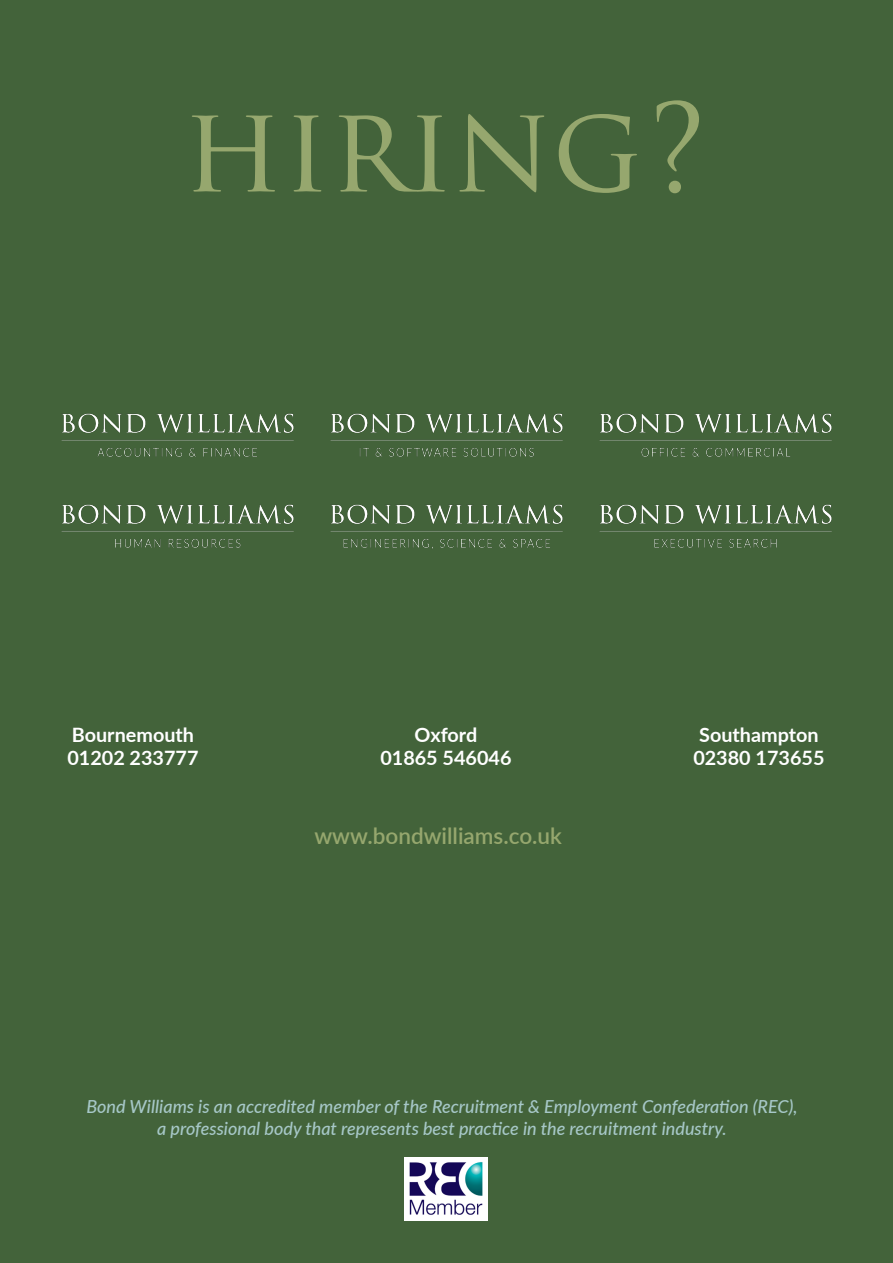
<style>
.page{position:relative;width:893px;height:1263px;background:#43633a}
.page>*{position:absolute;margin:0;border:0;box-sizing:border-box;transform-origin:0 0}
.t1{font:118.5px "Trajan Pro 3";color:#96a76e}
.t2{font:600 22.5px "Lato";color:#96a76e}
.t3{font:700 19.8px "Lato";color:#fff}
.t4{font:italic 500 18px/21.6px "Lato";color:#a6c7c7;text-align:center}
</style>
<div class="page">
<img style="left:405px;top:1157px;width:82px;height:63px">
<img style="left:61px;top:413px;width:233px;height:44px">
<img style="left:330px;top:504px;width:233px;height:45px">
<img style="left:330px;top:413px;width:233px;height:44px">
<img style="left:599px;top:413px;width:233px;height:44px">
<img style="left:61px;top:504px;width:233px;height:44px">
<img style="left:599px;top:504px;width:233px;height:44px">
<p class="t1" style="left:183px;top:67px;width:525px">hiring?</p>
<p class="t3" style="left:72px;top:720px;width:124px">Bournemouth</p>
<p class="t3" style="left:67px;top:744px;width:133px">01202 233777</p>
<p class="t3" style="left:415px;top:720px;width:64px">Oxford</p>
<p class="t3" style="left:380px;top:744px;width:133px">01865 546046</p>
<p class="t2" style="left:314px;top:820px;width:249px">www.bondwilliams.co.uk</p>
<p class="t3" style="left:699px;top:720px;width:121px">Southampton</p>
<p class="t3" style="left:693px;top:744px;width:133px">02380 173655</p>
<p class="t4" style="left:86px;top:1095px;width:713px">Bond Williams is an accredited member of the Recruitment &amp; Employment Confederation (REC), a professional body that represents best practice in the recruitment industry.</p>
</div>
